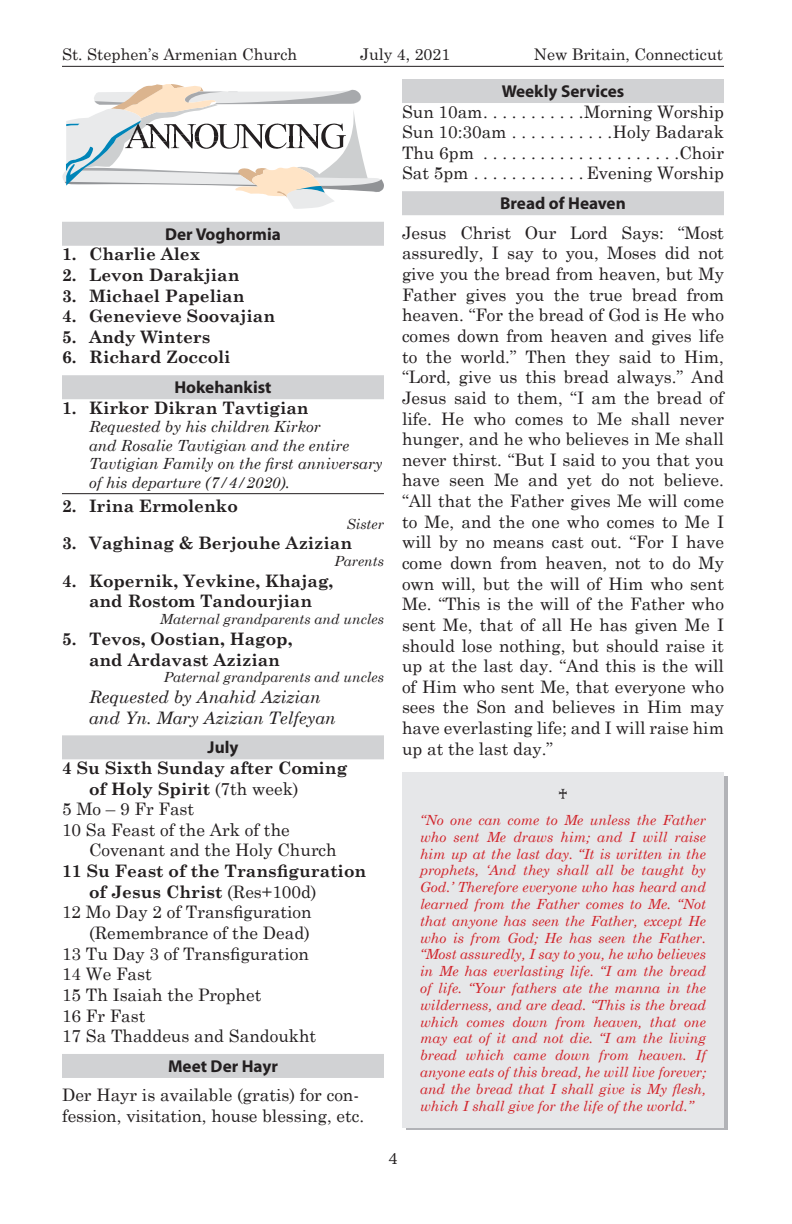
<style>
.page{position:relative;width:792px;height:1224px;background:#fff}
.page>*{position:absolute;margin:0;border:0;box-sizing:border-box;transform-origin:0 0}
.Body{font:17.2px/20.6px "Century Schoolbook";color:#231f20}
.Calendar_Sunday{font:700 17.2px/20.6px "Century Schoolbook";color:#231f20}
.Calendar_Item{font:17.2px/20.6px "Century Schoolbook";color:#231f20}
.Head{font:700 17.2px "Myriad";color:#231f20}
.Requested_by{font:italic 17.2px/20.6px "Century Schoolbook";color:#231f20}
.t1{font:16px "Century Schoolbook";color:#231f20}
.t2{font:16px "Barz GT Plain";color:#231f20}
.t3{font:16px "Bressay";color:#231f20}
.Requested_by-2{font:italic 15.4px/18.4px "Century Schoolbook";color:#231f20}
.t4{font:italic 14px/16.8px "Century Schoolbook";color:#d1232a;text-align:justify}
.Relationship{font:italic 14px "Century Schoolbook";color:#231f20}
.t5{font:14px "Barz GT Plain";color:#231f20}
.s1{font-weight:400}
</style>
<div class="page">
<hr style="left:62px;top:66px;width:662px;height:1px;background:#231f20">
<div style="left:62px;top:222px;width:322px;height:24px;background:#d1d2d4"></div>
<div style="left:62px;top:375px;width:322px;height:24px;background:#d1d2d4"></div>
<hr style="left:62px;top:493px;width:322px;height:1px;background:#231f20">
<div style="left:62px;top:735px;width:322px;height:24px;background:#d1d2d4"></div>
<div style="left:62px;top:1054px;width:322px;height:24px;background:#d1d2d4"></div>
<svg style="left:62px;top:84px;width:322px;height:125px"></svg>
<div style="left:402px;top:79px;width:322px;height:24px;background:#d1d2d4"></div>
<div style="left:402px;top:191px;width:322px;height:24px;background:#d1d2d4"></div>
<div style="left:406px;top:776px;width:322px;height:354px;background:linear-gradient(to right,#b2b3b7,#b2b3b7)"></div>
<div style="left:402px;top:772px;width:322px;height:355px;background:#e6e7e9"></div>
<p class="t1" style="left:62px;top:44px;width:237px">St. Stephen’s Armenian Church</p>
<p class="t1" style="left:534px;top:44px;width:191px">New Britain, Connecticut</p>
<p class="t2" style="left:360px;top:44px;width:92px">July 4, 2021</p>
<p class="Head" style="left:165px;top:225px;width:117px">Der Voghormia</p>
<p class="Calendar_Sunday" style="left:62px;top:244px;width:140px">1. Charlie Alex</p>
<p class="Calendar_Sunday" style="left:62px;top:264px;width:179px">2. Levon Darakjian</p>
<p class="Calendar_Sunday" style="left:62px;top:285px;width:184px">3. Michael Papelian</p>
<p class="Calendar_Sunday" style="left:62px;top:306px;width:215px">4. Genevieve Soovajian</p>
<p class="Calendar_Sunday" style="left:62px;top:326px;width:150px">5. Andy Winters</p>
<p class="Calendar_Sunday" style="left:62px;top:347px;width:170px">6. Richard Zoccoli</p>
<p class="Head" style="left:174px;top:378px;width:99px">Hokehankist</p>
<p class="Calendar_Sunday" style="left:62px;top:397px;width:248px">1. Kirkor Dikran Tavtigian</p>
<p class="Requested_by-2" style="left:89px;top:417px;width:295px">Requested by his children Kirkor<br>and Rosalie Tavtigian and the entire Tavtigian Family on the first anniversary of his departure (7/4/2020).</p>
<p class="Calendar_Sunday" style="left:62px;top:495px;width:177px">2. Irina Ermolenko</p>
<p class="Relationship" style="left:346px;top:515px;width:39px">Sister</p>
<p class="Calendar_Sunday" style="left:62px;top:533px;width:292px">3. Vaghinag &amp; Berjouhe Azizian</p>
<p class="Relationship" style="left:335px;top:553px;width:51px">Parents</p>
<p class="Calendar_Sunday" style="left:62px;top:570px;width:273px;text-align:center">4. Kopernik, Yevkine, Khajag, and Rostom Tandourjian</p>
<p class="Relationship" style="left:160px;top:611px;width:226px">Maternal grandparents and uncles</p>
<p class="Calendar_Sunday" style="left:89px;top:628px;width:205px;text-indent:-27px">5. Tevos, Oostian, Hagop, and Ardavast Azizian</p>
<p class="Relationship" style="left:164px;top:669px;width:222px">Paternal grandparents and uncles</p>
<p class="Requested_by" style="left:89px;top:686px;width:248px">Requested by Anahid Azizian and Yn. Mary Azizian Telfeyan</p>
<p class="Head" style="left:208px;top:739px;width:32px">July</p>
<p class="Calendar_Sunday" style="left:89px;top:757px;width:260px;text-indent:-27px">4 Su Sixth Sunday after Coming of Holy Spirit <span class="s1">(7th week)</span></p>
<p class="Calendar_Item" style="left:62px;top:798px;width:134px">5 Mo – 9 Fr Fast</p>
<p class="Calendar_Item" style="left:89px;top:819px;width:249px;text-indent:-27px">10 Sa Feast of the Ark of the<br>Covenant and the Holy Church</p>
<p class="Calendar_Sunday" style="left:89px;top:860px;width:279px;text-indent:-27px">11 Su Feast of the Transfiguration of Jesus Christ <span class="s1">(Res+100d)</span></p>
<p class="Calendar_Item" style="left:62px;top:901px;width:251px;text-align:right">12 Mo Day 2 of Transfiguration (Remembrance of the Dead)</p>
<p class="Calendar_Item" style="left:62px;top:943px;width:248px">13 Tu Day 3 of Transfiguration</p>
<p class="Calendar_Item" style="left:62px;top:963px;width:91px">14 We Fast</p>
<p class="Calendar_Item" style="left:62px;top:984px;width:201px">15 Th Isaiah the Prophet</p>
<p class="Calendar_Item" style="left:62px;top:1005px;width:85px">16 Fr Fast</p>
<p class="Calendar_Item" style="left:62px;top:1025px;width:256px">17 Sa Thaddeus and Sandoukht</p>
<p class="Head" style="left:168px;top:1057px;width:111px">Meet Der Hayr</p>
<p class="Body" style="left:62px;top:1085px;width:304px">Der Hayr is available (gratis) for con&shy;fession, visitation, house blessing, etc.</p>
<p class="Head" style="left:502px;top:82px;width:124px">Weekly Services</p>
<p class="Calendar_Item" style="left:402px;top:101px;width:87px">Sun 10am ..........</p>
<p class="Calendar_Item" style="left:584px;top:101px;width:141px">Morning Worship</p>
<p class="Calendar_Item" style="left:402px;top:121px;width:111px">Sun 10:30am ...........</p>
<p class="Calendar_Item" style="left:613px;top:121px;width:113px">Holy Badarak</p>
<p class="Calendar_Item" style="left:679px;top:142px;width:46px">Choir</p>
<p class="Calendar_Item" style="left:402px;top:163px;width:73px">Sat 5pm ............</p>
<p class="Calendar_Item" style="left:586px;top:163px;width:139px">Evening Worship</p>
<p class="Head" style="left:500px;top:194px;width:127px">Bread of Heaven</p>
<p class="Body" style="left:402px;top:222px;width:324px;text-align:justify">Jesus Christ Our Lord Says: “Most assuredly, I say to you, Moses did not give you the bread from heaven, but My Father gives you the true bread from heaven. “For the bread of God is He who comes down from heaven and gives life to the world.” Then they said to Him, “Lord, give us this bread always.” And Jesus said to them, “I am the bread of life. He who comes to Me shall never hunger, and he who believes in Me shall never thirst. “But I said to you that you have seen Me and yet do not believe. “All that the Father gives Me will come to Me, and the one who comes to Me I will by no means cast out. “For I have come down from heaven, not to do My own will, but the will of Him who sent Me. “This is the will of the Father who sent Me, that of all He has given Me I should lose nothing, but should raise it up at the last day. “And this is the will of Him who sent Me, that everyone who sees the Son and believes in Him may have everlasting life; and I will raise him up at the last day.”</p>
<p class="t5" style="left:558px;top:785px;width:12px">♰</p>
<p class="t4" style="left:420px;top:811px;width:288px">“No one can come to Me unless the Father who sent Me draws him; and I will raise him up at the last day. “It is written in the prophets, ‘And they shall all be taught by God.’ Therefore everyone who has heard and learned from the Father comes to Me. “Not that anyone has seen the Father, except He who is from God; He has seen the Father. “Most assuredly, I say to you, he who believes in Me has everlasting life. “I am the bread of life. “Your fathers ate the manna in the wilderness, and are dead. “This is the bread which comes down from heaven, that one may eat of it and not die. “I am the living bread which came down from heaven. If anyone eats of this bread, he will live forever; and the bread that I shall give is My flesh, which I shall give for the life of the world.”</p>
<p class="t3" style="left:389px;top:1149px;width:10px">4</p>
</div>
